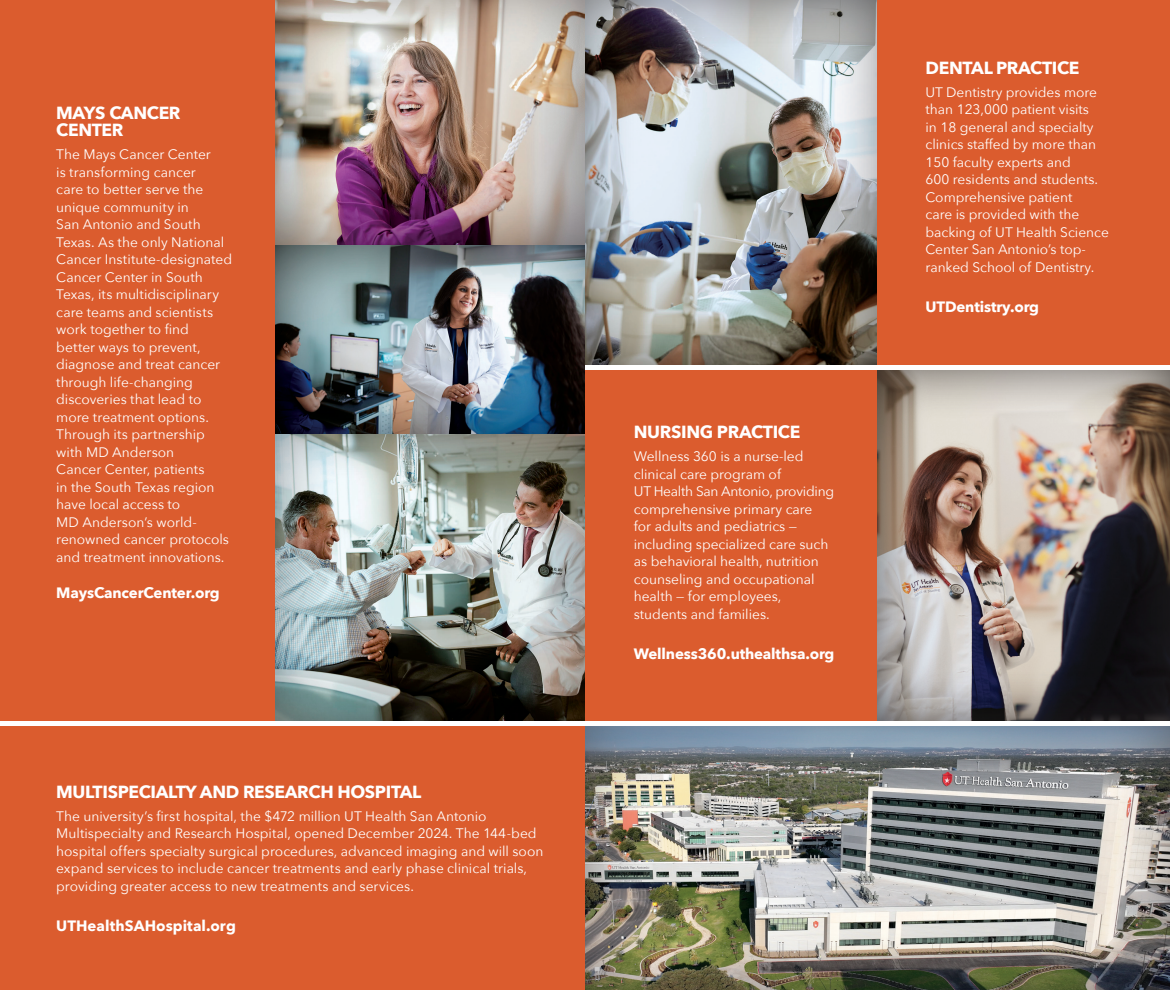
<style>
.page{position:relative;width:1170px;height:990px;background:#fff}
.page>*{position:absolute;margin:0;border:0;box-sizing:border-box;transform-origin:0 0}
.body_header_Avenir{font:700 17.5px/17.5px "Avenir Next";letter-spacing:-.02em;color:#fff}
.URL{font:700 15px "Avenir Next";letter-spacing:-.01em;color:#fff}
.bullteted_list_goudy{font:700 15px "Avenir Next";letter-spacing:.005em;color:#fff}
.bullteted_list_goudy-2{font:13.75px/17.5px "Avenir Next";color:#fff}
.body_text_Avenir{font:13.75px/17.5px "Avenir Next";color:#fff}
</style>
<div class="page">
<div style="left:585px;top:725px;width:585px;height:265px;background:#231f20;opacity:.5"></div>
<div style="left:0;top:0;width:585px;height:990px;background:#db5c2e"></div>
<div style="left:275px;top:418px;width:310px;height:304px;background:#231f20;opacity:.5"></div>
<div style="left:584px;top:0;width:294px;height:369px;background:#231f20;opacity:.5"></div>
<div style="left:878px;top:0;width:292px;height:368px;background:#db5c2e"></div>
<div style="left:585px;top:369px;width:293px;height:355px;background:#db5c2e"></div>
<div style="left:275px;top:243px;width:311px;height:191px;background:#231f20;opacity:.5"></div>
<div style="left:877px;top:367px;width:293px;height:357px;background:#231f20;opacity:.75"></div>
<div style="left:585px;top:365px;width:585px;height:5px;background:#fff"></div>
<div style="left:275px;top:0;width:311px;height:246px;background:#231f20;opacity:.5"></div>
<hr style="left:0;top:722px;width:1170px;height:4px;background:#fff">
<p class="body_header_Avenir" style="left:56px;top:104px;width:126px">MAYS CANCER<br>CENTER</p>
<p class="bullteted_list_goudy-2" style="left:56px;top:145px;width:177px">The Mays Cancer Center<br>is transforming cancer<br>care to better serve the unique community in<br>San Antonio and South<br>Texas. As the only National<br>Cancer Institute-designated<br>Cancer Center in South<br>Texas, its multidisciplinary care teams and scientists work together to find<br>better ways to prevent, diagnose and treat cancer through life-changing discoveries that lead to more treatment options.<br>Through its partnership with MD Anderson<br>Cancer Center, patients<br>in the South Texas region have local access to<br>MD Anderson’s world&shy;renowned cancer protocols and treatment innovations.</p>
<p class="URL" style="left:56px;top:580px;width:165px">MaysCancerCenter.org</p>
<p class="body_header_Avenir" style="left:56px;top:782px;width:367px">MULTISPECIALTY AND RESEARCH HOSPITAL</p>
<p class="bullteted_list_goudy-2" style="left:56px;top:807px;width:489px">The university’s first hospital, the $472 million UT Health San Antonio Multispecialty and Research Hospital, opened December 2024. The 144-bed hospital offers specialty surgical procedures, advanced imaging and will soon expand services to include cancer treatments and early phase clinical trials, providing greater access to new treatments and services.</p>
<p class="bullteted_list_goudy" style="left:56px;top:912px;width:181px">UTHealthSAHospital.org</p>
<p class="body_header_Avenir" style="left:634px;top:423px;width:168px">NURSING PRACTICE</p>
<p class="body_text_Avenir" style="left:634px;top:447px;width:202px">Wellness 360 is a nurse-led clinical care program of<br>UT Health San Antonio, providing comprehensive primary care<br>for adults and pediatrics — including specialized care such as behavioral health, nutrition counseling and occupational health — for employees, students and families.</p>
<p class="URL" style="left:634px;top:641px;width:202px">Wellness360.uthealthsa.org</p>
<p class="body_header_Avenir" style="left:926px;top:59px;width:155px">DENTAL PRACTICE</p>
<p class="body_text_Avenir" style="left:926px;top:83px;width:185px">UT Dentistry provides more than 123,000 patient visits<br>in 18 general and specialty clinics staffed by more than<br>150 faculty experts and<br>600 residents and students.<br>Comprehensive patient<br>care is provided with the backing of UT Health Science<br>Center San Antonio’s top&shy;ranked School of Dentistry.</p>
<p class="URL" style="left:926px;top:294px;width:115px">UTDentistry.org</p>
</div>
